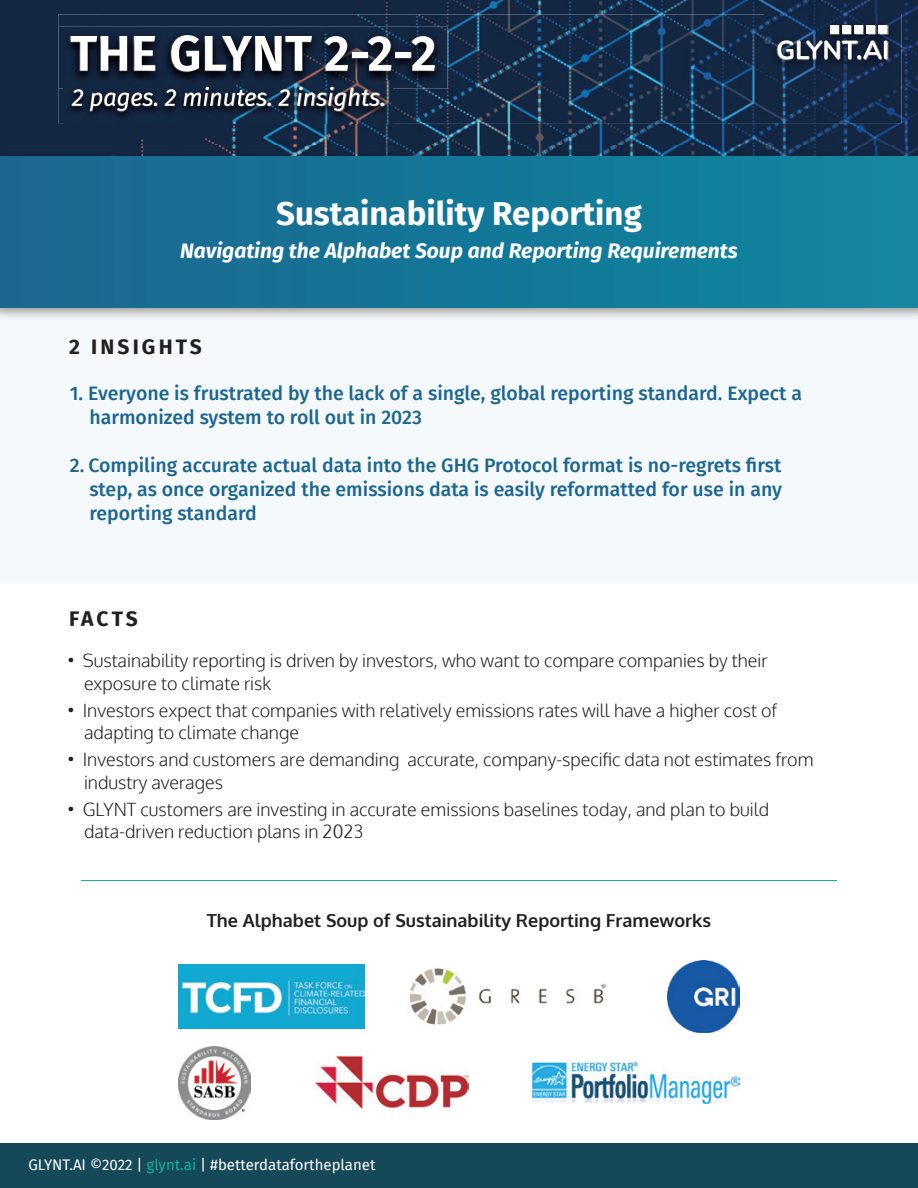
<style>
.page{position:relative;width:918px;height:1188px;background:#fff}
.page>*{position:absolute;margin:0;border:0;box-sizing:border-box;transform-origin:0 0}
.t1{font:700 33px "Fira Sans";color:#fff}
.t2{font:italic 700 21px "Fira Sans";color:#fff}
.t3{font:700 21px "Fira Sans";letter-spacing:.15em;color:#231f20}
.t4{font:500 19.5px/24px "Fira Sans";color:#1c668f}
.t5{font:300 18px/22.5px "Oxygen";color:#231f20}
.t6{font:700 18px "Oxygen";color:#231f20}
.t7{font:15px "Fira Sans";color:#fff}
.s1{color:#13b199}
</style>
<div class="page">
<div style="left:0;top:0;width:102px;height:145px;background:#132743"></div>
<img style="left:102px;top:0;width:816px;height:48px">
<img style="left:868px;top:48px;width:50px;height:97px">
<img style="left:102px;top:123px;width:766px;height:22px">
<div style="left:0;top:1143px;width:918px;height:45px;background:#154858"></div>
<div style="left:0;top:308px;width:918px;height:276px;background:#f6f9fb"></div>
<img style="left:58px;top:14px;width:843px;height:109px">
<img style="left:0;top:145px;width:918px;height:172px">
<div style="left:0;top:156px;width:918px;height:152px;background:linear-gradient(to right,#1a668f,#1187a0)"></div>
<img style="left:58px;top:27px;width:390px;height:62px">
<svg style="left:71px;top:36px;width:56px;height:35px"></svg>
<svg style="left:134px;top:36px;width:21px;height:35px"></svg>
<svg style="left:171px;top:35px;width:28px;height:36px"></svg>
<svg style="left:205px;top:36px;width:107px;height:35px"></svg>
<svg style="left:325px;top:36px;width:23px;height:35px"></svg>
<div style="left:352px;top:52px;width:16px;height:6px;background:#fff"></div>
<svg style="left:368px;top:36px;width:23px;height:35px"></svg>
<div style="left:396px;top:52px;width:15px;height:6px;background:#fff"></div>
<svg style="left:411px;top:36px;width:24px;height:35px"></svg>
<img style="left:63px;top:81px;width:330px;height:42px">
<svg style="left:72px;top:89px;width:11px;height:17px"></svg>
<svg style="left:90px;top:93px;width:67px;height:18px"></svg>
<svg style="left:165px;top:89px;width:11px;height:17px"></svg>
<svg style="left:184px;top:87px;width:87px;height:19px"></svg>
<svg style="left:278px;top:89px;width:11px;height:17px"></svg>
<svg style="left:297px;top:87px;width:87px;height:24px;background:#585e6b"></svg>
<img style="left:764px;top:15px;width:137px;height:61px">
<svg style="left:778px;top:40px;width:109px;height:19px"></svg>
<div style="left:842px;top:26px;width:9px;height:8px;background:#fff"></div>
<div style="left:867px;top:26px;width:8px;height:8px;background:#fff"></div>
<div style="left:855px;top:26px;width:8px;height:8px;background:#fff"></div>
<div style="left:830px;top:26px;width:9px;height:8px;background:#fff"></div>
<div style="left:879px;top:26px;width:8px;height:8px;background:#fff"></div>
<img style="left:178px;top:965px;width:187px;height:63px">
<img style="left:178px;top:1046px;width:72px;height:73px">
<img style="left:667px;top:960px;width:73px;height:73px">
<img style="left:409px;top:968px;width:198px;height:57px">
<img style="left:315px;top:1056px;width:153px;height:54px">
<img style="left:532px;top:1062px;width:208px;height:42px">
<hr style="left:81px;top:880px;width:756px;height:1px;background:#13b199">
<h1 class="t1" style="left:276px;top:186px;width:367px">Sustainability Reporting</h1>
<p class="t2" style="left:180px;top:233px;width:559px">Navigating the Alphabet Soup and Reporting Requirements</p>
<p class="t3" style="left:69px;top:329px;width:134px">2 INSIGHTS</p>
<p class="t4" style="left:89px;top:380px;width:714px;text-indent:-20px">1. Everyone is frustrated by the lack of a single, global reporting standard. Expect a harmonized system to roll out in 2023</p>
<p class="t4" style="left:89px;top:452px;width:694px;text-align:justify;text-indent:-20px">2. Compiling accurate actual data into the GHG Protocol format is no-regrets first step, as once organized the emissions data is easily reformatted for use in any reporting standard</p>
<p class="t3" style="left:69px;top:601px;width:70px">FACTS</p>
<p class="t5" style="left:84px;top:650px;width:685px;text-indent:-17px">• Sustainability reporting is driven by investors, who want to compare companies by their exposure to climate risk</p>
<p class="t5" style="left:84px;top:700px;width:695px;text-indent:-17px">• Investors expect that companies with relatively emissions rates will have a higher cost of adapting to climate change</p>
<p class="t5" style="left:84px;top:749px;width:731px;text-indent:-17px">• Investors and customers are demanding accurate, company-specific data not estimates from industry averages</p>
<p class="t5" style="left:84px;top:799px;width:687px;text-indent:-17px">• GLYNT customers are investing in accurate emissions baselines today, and plan to build data-driven reduction plans in 2023</p>
<p class="t6" style="left:207px;top:909px;width:506px">The Alphabet Soup of Sustainability Reporting Frameworks</p>
<p class="t7" style="left:28px;top:1153px;width:349px">GLYNT.AI ©2022 | <span class="s1">glynt.ai</span> | #betterdatafortheplanet</p>
</div>
